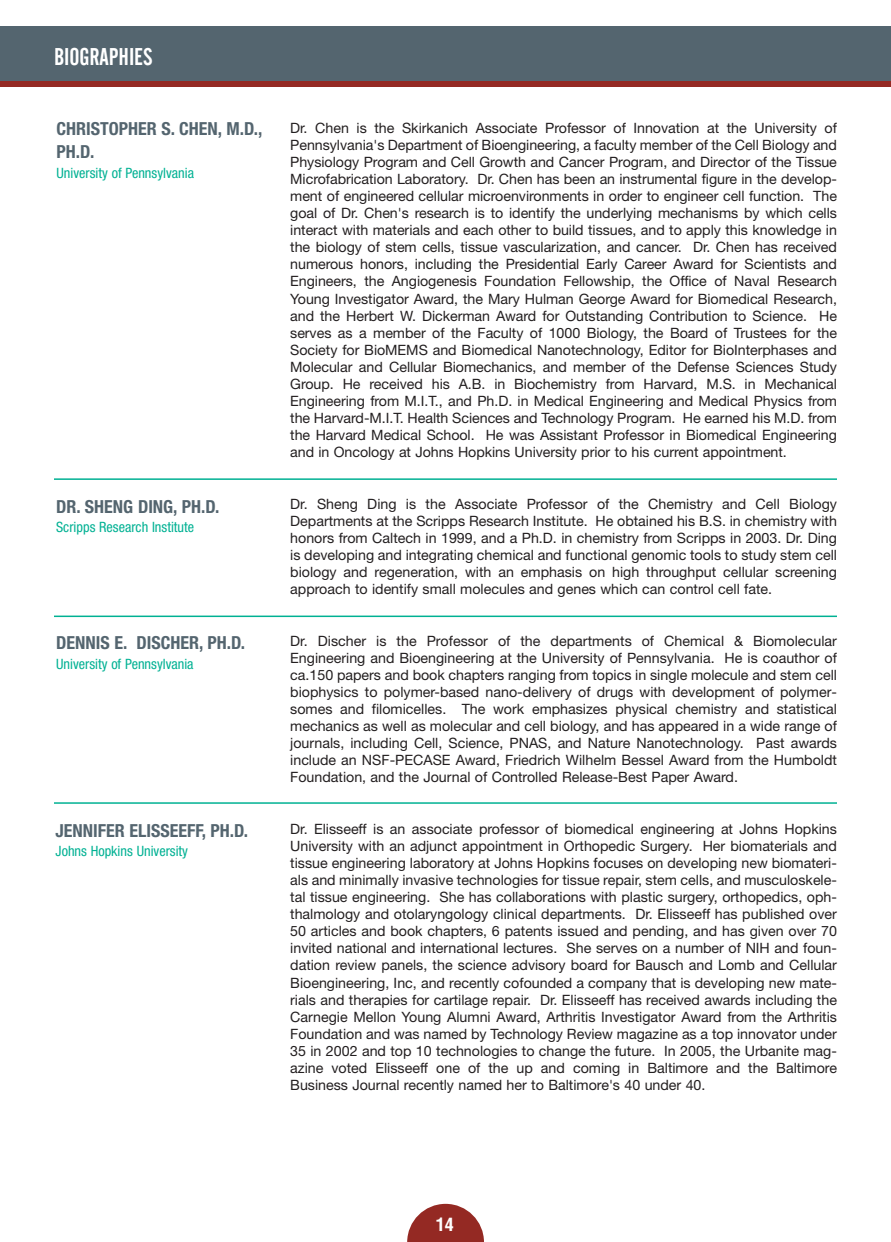
<style>
.page{position:relative;width:891px;height:1242px;background:#fff}
.page>*{position:absolute;margin:0;border:0;box-sizing:border-box;transform-origin:0 0}
.t1{font:24px "Alternate Gothic No 2 BT";color:#fff}
.t2{font:700 condensed 18px/23.5px "Helvetica Neue";color:#54656f}
.t3{font:700 condensed 18px "Helvetica";color:#fff}
.t4{font:14.25px/17.1px "Helvetica Neue";color:#231f20;text-align:justify}
.t5{font:condensed 14.25px "Helvetica Neue";color:#00b193}
</style>
<div class="page">
<div style="left:0;top:81px;width:891px;height:5px;background:#942923"></div>
<div style="left:0;top:26px;width:891px;height:55px;background:#54656f"></div>
<svg style="left:407px;top:1204px;width:77px;height:38px"></svg>
<hr style="left:54px;top:478px;width:783px;height:2px;background:#00b193">
<hr style="left:54px;top:616px;width:783px;height:1px;background:#00b193">
<hr style="left:54px;top:802px;width:783px;height:2px;background:#00b193">
<h1 class="t1" style="left:54px;top:48px;width:100px">BIOGRAPHIES</h1>
<p class="t2" style="left:57px;top:118px;width:208px">CHRISTOPHER S. CHEN, M.D.,<br>PH.D.</p>
<p class="t5" style="left:57px;top:168px;width:139px">University of Pennsylvania</p>
<p class="t2" style="left:56px;top:496px;width:165px">DR. SHENG DING, PH.D.</p>
<p class="t5" style="left:56px;top:522px;width:140px">Scripps Research Institute</p>
<p class="t2" style="left:56px;top:632px;width:191px">DENNIS E. DISCHER, PH.D.</p>
<p class="t5" style="left:56px;top:658px;width:139px">University of Pennsylvania</p>
<p class="t2" style="left:56px;top:820px;width:194px">JENNIFER ELISSEEFF, PH.D.</p>
<p class="t5" style="left:56px;top:846px;width:134px">Johns Hopkins University</p>
<p class="t4" style="left:290px;top:120px;width:548px">Dr. Chen is the Skirkanich Associate Professor of Innovation at the University of Pennsylvania's Department of Bioengineering, a faculty member of the Cell Biology and Physiology Program and Cell Growth and Cancer Program, and Director of the Tissue Microfabrication Laboratory. Dr. Chen has been an instrumental figure in the develop&shy;ment of engineered cellular microenvironments in order to engineer cell function. The goal of Dr. Chen's research is to identify the underlying mechanisms by which cells interact with materials and each other to build tissues, and to apply this knowledge in the biology of stem cells, tissue vascularization, and cancer. Dr. Chen has received numerous honors, including the Presidential Early Career Award for Scientists and Engineers, the Angiogenesis Foundation Fellowship, the Office of Naval Research Young Investigator Award, the Mary Hulman George Award for Biomedical Research, and the Herbert W. Dickerman Award for Outstanding Contribution to Science. He serves as a member of the Faculty of 1000 Biology, the Board of Trustees for the Society for BioMEMS and Biomedical Nanotechnology, Editor for BioInterphases and Molecular and Cellular Biomechanics, and member of the Defense Sciences Study Group. He received his A.B. in Biochemistry from Harvard, M.S. in Mechanical Engineering from M.I.T., and Ph.D. in Medical Engineering and Medical Physics from the Harvard-M.I.T. Health Sciences and Technology Program. He earned his M.D. from the Harvard Medical School. He was Assistant Professor in Biomedical Engineering and in Oncology at Johns Hopkins University prior to his current appointment.</p>
<p class="t4" style="left:290px;top:497px;width:548px">Dr. Sheng Ding is the Associate Professor of the Chemistry and Cell Biology Departments at the Scripps Research Institute. He obtained his B.S. in chemistry with honors from Caltech in 1999, and a Ph.D. in chemistry from Scripps in 2003. Dr. Ding is developing and integrating chemical and functional genomic tools to study stem cell biology and regeneration, with an emphasis on high throughput cellular screening approach to identify small molecules and genes which can control cell fate.</p>
<p class="t4" style="left:290px;top:633px;width:548px">Dr. Discher is the Professor of the departments of Chemical &amp; Biomolecular Engineering and Bioengineering at the University of Pennsylvania. He is coauthor of ca.150 papers and book chapters ranging from topics in single molecule and stem cell biophysics to polymer-based nano-delivery of drugs with development of polymer&shy;somes and filomicelles. The work emphasizes physical chemistry and statistical mechanics as well as molecular and cell biology, and has appeared in a wide range of journals, including Cell, Science, PNAS, and Nature Nanotechnology. Past awards include an NSF-PECASE Award, Friedrich Wilhelm Bessel Award from the Humboldt Foundation, and the Journal of Controlled Release-Best Paper Award.</p>
<p class="t4" style="left:290px;top:821px;width:548px">Dr. Elisseeff is an associate professor of biomedical engineering at Johns Hopkins University with an adjunct appointment in Orthopedic Surgery. Her biomaterials and tissue engineering laboratory at Johns Hopkins focuses on developing new biomateri&shy;als and minimally invasive technologies for tissue repair, stem cells, and musculoskele&shy;tal tissue engineering. She has collaborations with plastic surgery, orthopedics, oph&shy;thalmology and otolaryngology clinical departments. Dr. Elisseeff has published over 50 articles and book chapters, 6 patents issued and pending, and has given over 70 invited national and international lectures. She serves on a number of NIH and foun&shy;dation review panels, the science advisory board for Bausch and Lomb and Cellular Bioengineering, Inc, and recently cofounded a company that is developing new mate&shy;rials and therapies for cartilage repair. Dr. Elisseeff has received awards including the Carnegie Mellon Young Alumni Award, Arthritis Investigator Award from the Arthritis Foundation and was named by Technology Review magazine as a top innovator under 35 in 2002 and top 10 technologies to change the future. In 2005, the Urbanite mag&shy;azine voted Elisseeff one of the up and coming in Baltimore and the Baltimore Business Journal recently named her to Baltimore's 40 under 40.</p>
<p class="t3" style="left:436px;top:1217px;width:19px">14</p>
</div>
